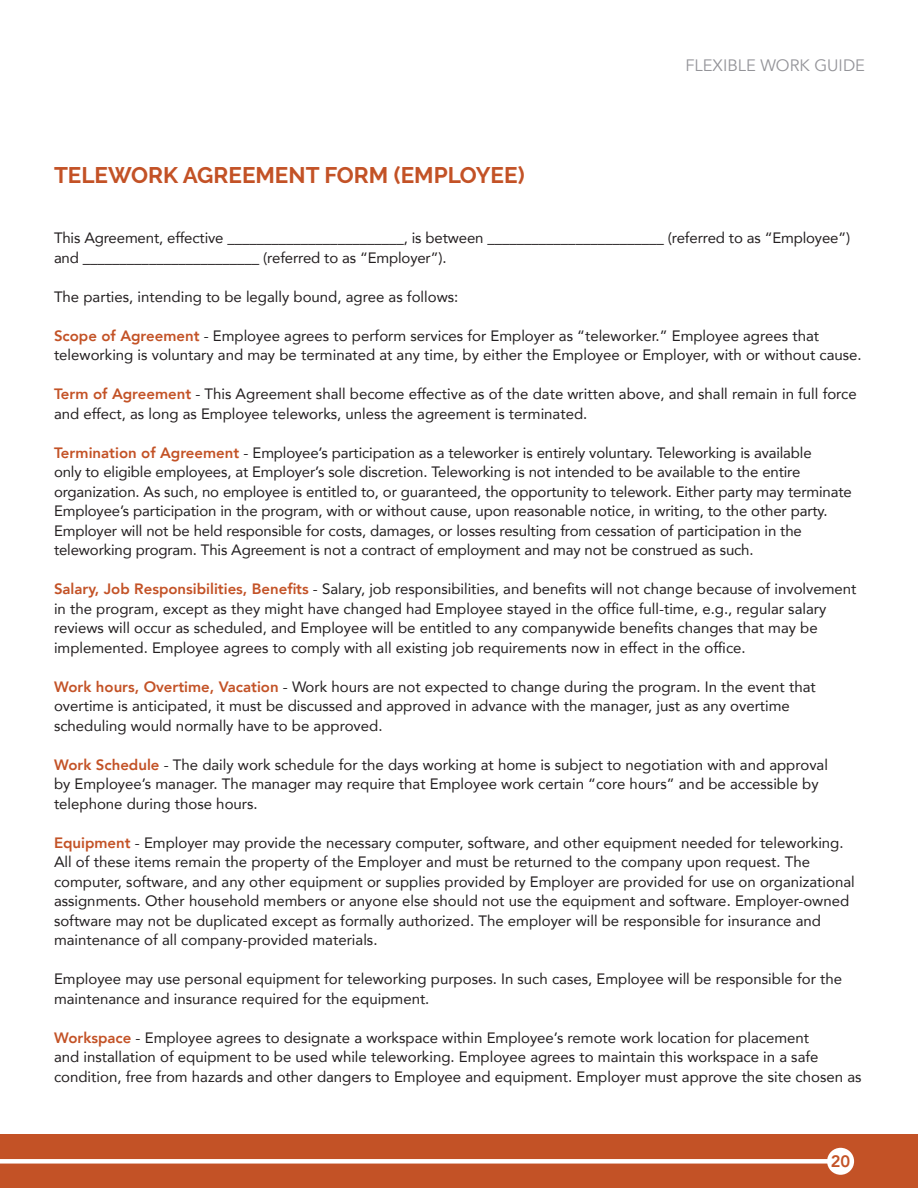
<style>
.page{position:relative;width:918px;height:1188px;background:#fff}
.page>*{position:absolute;margin:0;border:0;box-sizing:border-box;transform-origin:0 0}
.Subhead_-_Orange{font:700 22.5px "Raleway";color:#c35226}
.t1{font:16.5px "Avenir";color:#949499}
.t2{font:800 16.5px "Avenir";color:#c35226}
.t3{font:15px/19.5px "Avenir";color:#231f20}
.s1{font-weight:800;color:#c35226}
.s2{font-style:inherit}
</style>
<div class="page">
<div style="left:0;top:1134px;width:918px;height:54px;background:#c35226"></div>
<div style="left:0;top:1159px;width:830px;height:5px;background:#fff"></div>
<div style="left:827px;top:1148px;width:27px;height:27px;background:#fff;border-radius:50%"></div>
<h2 class="Subhead_-_Orange" style="left:54px;top:162px;width:472px">TELEWORK AGREEMENT FORM (EMPLOYEE)</h2>
<p class="t1" style="left:685px;top:55px;width:181px">FLEXIBLE WORK GUIDE</p>
<p class="t3" style="left:54px;top:228px;width:798px">This Agreement, effective ________________________, is between ________________________ (referred to as “Employee”) and ________________________ (referred to as “Employer”).</p>
<p class="t3" style="left:54px;top:286px;width:406px">The parties, intending to be legally bound, agree as follows:</p>
<p class="t3" style="left:54px;top:325px;width:809px"><span class="s1">Scope of Agreement</span> <span class="s2">-</span> Employee agrees to perform services for Employer as “teleworker.” Employee agrees that teleworking is voluntary and may be terminated at any time, by either the Employee or Employer, with or without cause.</p>
<p class="t3" style="left:54px;top:384px;width:804px"><span class="s1">Term of Agreement</span> <span class="s2">-</span> This Agreement shall become effective as of the date written above, and shall remain in full force and effect, as long as Employee teleworks, unless the agreement is terminated.</p>
<p class="t3" style="left:54px;top:442px;width:799px"><span class="s1">Termination of Agreement</span> <span class="s2">-</span> Employee’s participation as a teleworker is entirely voluntary. Teleworking is available<br>only to eligible employees, at Employer’s sole discretion. Teleworking is not intended to be available to the entire organization. As such, no employee is entitled to, or guaranteed, the opportunity to telework. Either party may terminate Employee’s participation in the program, with or without cause, upon reasonable notice, in writing, to the other party.<br>Employer will not be held responsible for costs, damages, or losses resulting from cessation of participation in the teleworking program. This Agreement is not a contract of employment and may not be construed as such.</p>
<p class="t3" style="left:54px;top:579px;width:804px"><span class="s1">Salary, Job Responsibilities, Benefits</span> - Salary, job responsibilities, and benefits will not change because of involvement in the program, except as they might have changed had Employee stayed in the office full-time, e.g., regular salary reviews will occur as scheduled, and Employee will be entitled to any companywide benefits changes that may be implemented. Employee agrees to comply with all existing job requirements now in effect in the office.</p>
<p class="t3" style="left:54px;top:676px;width:763px"><span class="s1">Work hours, Overtime, Vacation</span> <span class="s2">-</span> Work hours are not expected to change during the program. In the event that overtime is anticipated, it must be discussed and approved in advance with the manager, just as any overtime scheduling would normally have to be approved.</p>
<p class="t3" style="left:54px;top:754px;width:776px"><span class="s1">Work Schedule</span> <span class="s2">-</span> The daily work schedule for the days working at home is subject to negotiation with and approval by Employee’s manager. The manager may require that Employee work certain “core hours” and be accessible by telephone during those hours.</p>
<p class="t3" style="left:54px;top:832px;width:802px"><span class="s1">Equipment</span> <span class="s2">-</span> Employer may provide the necessary computer, software, and other equipment needed for teleworking.<br>All of these items remain the property of the Employer and must be returned to the company upon request. The computer, software, and any other equipment or supplies provided by Employer are provided for use on organizational assignments. Other household members or anyone else should not use the equipment and software. Employer-owned software may not be duplicated except as formally authorized. The employer will be responsible for insurance and maintenance of all company-provided materials.</p>
<p class="t3" style="left:54px;top:969px;width:790px">Employee may use personal equipment for teleworking purposes. In such cases, Employee will be responsible for the maintenance and insurance required for the equipment.</p>
<p class="t3" style="left:54px;top:1027px;width:809px"><span class="s1">Workspace</span> <span class="s2">-</span> Employee agrees to designate a workspace within Employee’s remote work location for placement<br>and installation of equipment to be used while teleworking. Employee agrees to maintain this workspace in a safe condition, free from hazards and other dangers to Employee and equipment. Employer must approve the site chosen as</p>
<p class="t2" style="left:831px;top:1149px;width:21px">20</p>
</div>
